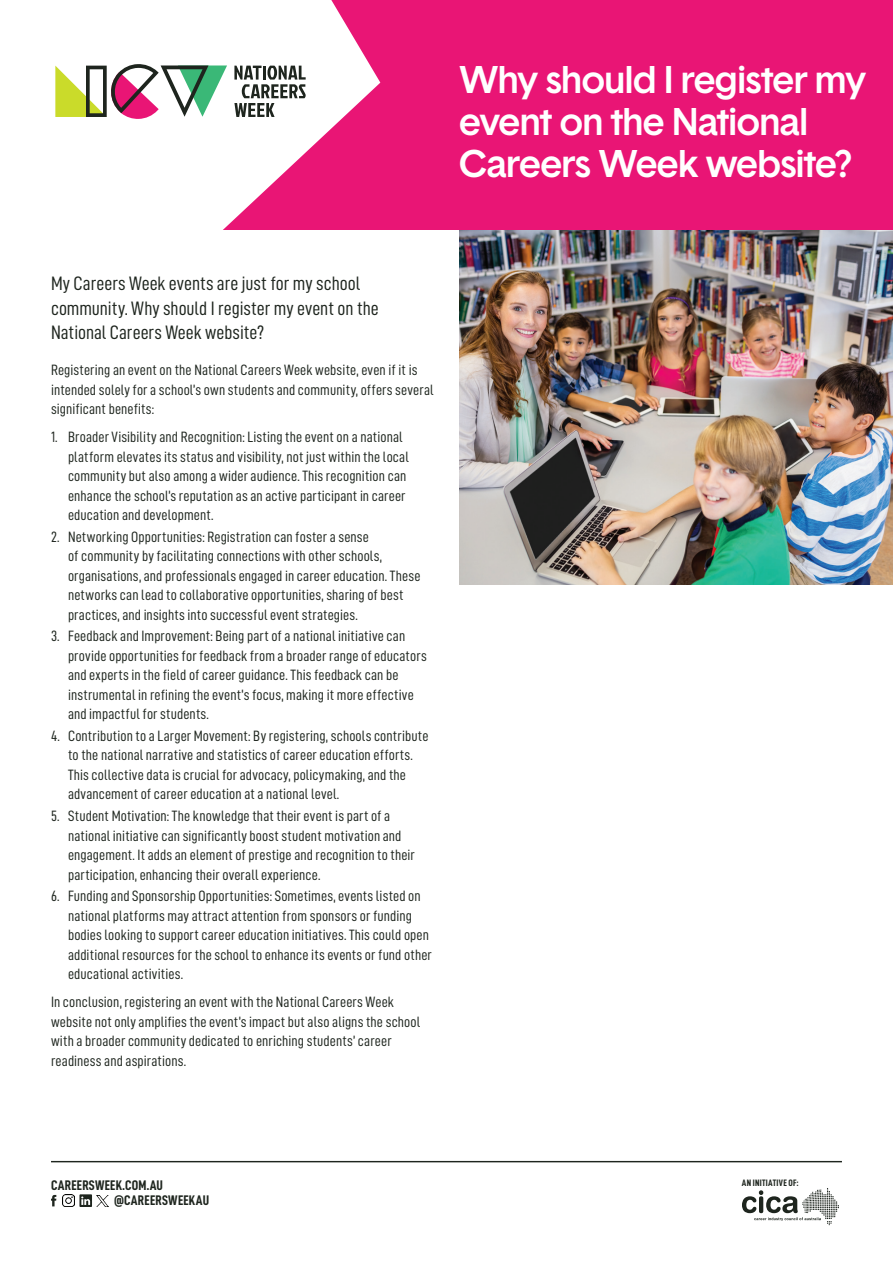
<style>
.page{position:relative;width:893px;height:1263px;background:#fff}
.page>*{position:absolute;margin:0;border:0;box-sizing:border-box;transform-origin:0 0}
.t1{font:500 37.5px/42px "Basetica";letter-spacing:-.015em;color:#fff}
.t2{font:19.5px/24px "D DIN Condensed";color:#1e251e}
.t3{font:15px/19.5px "D DIN Condensed";letter-spacing:.01em;color:#1e251e}
.t4{font:13.95px/15.5px "D DIN Condensed Bold";letter-spacing:.015em;color:#1e251e}
.t5{font:9.3px "D DIN Condensed Bold";letter-spacing:.035em;color:#1e251e}
</style>
<div class="page">
<img style="left:459px;top:230px;width:434px;height:355px">
<div style="left:0;top:0;width:893px;height:230px;background:#e91575"></div>
<hr style="left:51px;top:1161px;width:791px;height:1px;background:#1e251e">
<svg style="left:742px;top:1188px;width:97px;height:37px"></svg>
<svg style="left:0;top:0;width:380px;height:230px;fill:#fff"></svg>
<svg style="left:234px;top:66px;width:72px;height:51px"></svg>
<svg style="left:55px;top:64px;width:172px;height:55px"></svg>
<svg style="left:51px;top:1195px;width:5px;height:11px"></svg>
<svg style="left:62px;top:1194px;width:46px;height:13px"></svg>
<h1 class="t1" style="left:459px;top:58px;width:408px">Why should I register my event on the National<br>Careers Week website?</h1>
<h2 class="t2" style="left:51px;top:271px;width:329px">My Careers Week events are just for my school community. Why should I register my event on the<br>National Careers Week website?</h2>
<p class="t3" style="left:51px;top:360px;width:384px">Registering an event on the National Careers Week website, even if it is intended solely for a school’s own students and community, offers several significant benefits:</p>
<p class="t3" style="left:68px;top:427px;width:342px;text-indent:-17px">1. Broader Visibility and Recognition: Listing the event on a national platform elevates its status and visibility, not just within the local community but also among a wider audience. This recognition can enhance the school’s reputation as an active participant in career education and development.</p>
<p class="t3" style="left:68px;top:526px;width:354px;text-indent:-17px">2. Networking Opportunities: Registration can foster a sense<br>of community by facilitating connections with other schools, organisations, and professionals engaged in career education. These networks can lead to collaborative opportunities, sharing of best practices, and insights into successful event strategies.</p>
<p class="t3" style="left:68px;top:626px;width:360px;text-indent:-17px">3. Feedback and Improvement: Being part of a national initiative can provide opportunities for feedback from a broader range of educators and experts in the field of career guidance. This feedback can be instrumental in refining the event’s focus, making it more effective and impactful for students.</p>
<p class="t3" style="left:68px;top:726px;width:362px;text-indent:-17px">4. Contribution to a Larger Movement: By registering, schools contribute to the national narrative and statistics of career education efforts.<br>This collective data is crucial for advocacy, policymaking, and the advancement of career education at a national level.</p>
<p class="t3" style="left:68px;top:806px;width:348px;text-indent:-17px">5. Student Motivation: The knowledge that their event is part of a national initiative can significantly boost student motivation and engagement. It adds an element of prestige and recognition to their participation, enhancing their overall experience.</p>
<p class="t3" style="left:68px;top:886px;width:365px;text-indent:-17px">6. Funding and Sponsorship Opportunities: Sometimes, events listed on national platforms may attract attention from sponsors or funding bodies looking to support career education initiatives. This could open additional resources for the school to enhance its events or fund other educational activities.</p>
<p class="t3" style="left:51px;top:992px;width:371px">In conclusion, registering an event with the National Careers Week website not only amplifies the event’s impact but also aligns the school with a broader community dedicated to enriching students’ career readiness and aspirations.</p>
<p class="t4" style="left:114px;top:1177px;width:97px;text-indent:-63px">CAREERSWEEK.COM.AU @CAREERSWEEKAU</p>
<p class="t5" style="left:742px;top:1178px;width:58px">AN INITIATIVE OF:</p>
</div>
